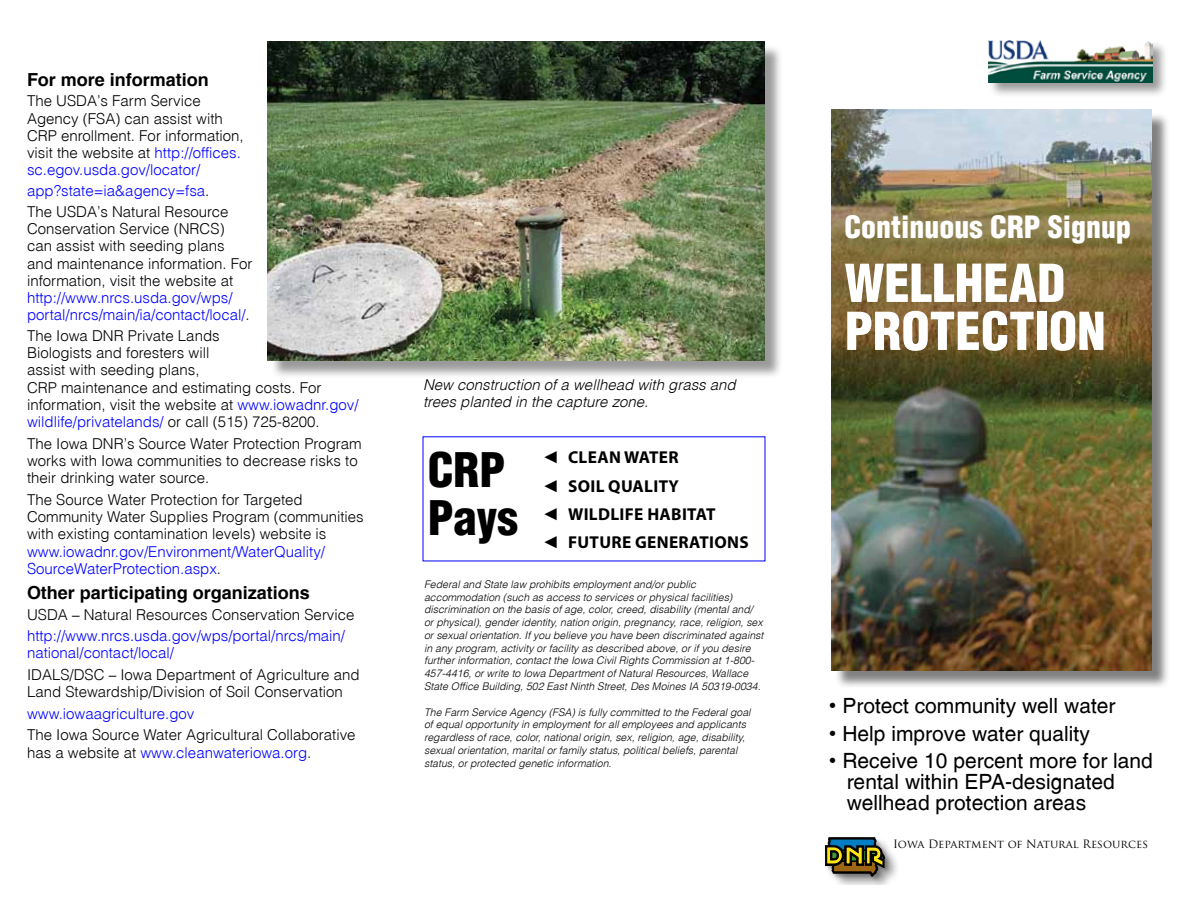
<style>
.page{position:relative;width:1188px;height:918px;background:#fff}
.page>*{position:absolute;margin:0;border:0;box-sizing:border-box;transform-origin:0 0}
.t1{font:51px/48px "Switzerland Cond Black Plain";color:#fff}
.t2{font:46.5px/48px "Switzerland Cond Black Plain";color:#000}
.t3{font:30px "Switzerland Cond Black Plain";color:#fff}
.t4{font:21px/21px "Switzerland Plain";color:#000}
.t5{font:700 18px "Switzerland";color:#000}
.t6{font:700 17.25px/28.3px "Myriad Pro";letter-spacing:.02em;color:#000}
.t7{font:15px/17.2px "Switzerland Light Plain";color:#000}
.t8{font:15px/17.2px "Switzerland Light Plain";color:#00f}
.t9{font:italic 300 15px/17.2px "Switzerland";color:#000}
.t10{font:11.25px "Trajan Pro";color:#000}
.t11{font:italic 300 10.5px/12.8px "Switzerland";color:#000}
.s1{color:#00f}
.s2{color:#000}
.s3{font-family:"Times New Roman";font-weight:400}
</style>
<div class="page">
<div style="left:834px;top:112px;width:336px;height:577px;background:#000;opacity:.5"></div>
<img style="left:832px;top:110px;width:319px;height:560px">
<div style="left:825px;top:837px;width:75px;height:47px;background:#000;opacity:.4"></div>
<svg style="left:825px;top:838px;width:60px;height:38px;background:#5c623b"></svg>
<div style="left:988px;top:40px;width:181px;height:58px;background:#000;opacity:.4"></div>
<img style="left:988px;top:41px;width:165px;height:41px">
<div style="left:270px;top:44px;width:514px;height:336px;background:#000;opacity:.4"></div>
<img style="left:268px;top:42px;width:497px;height:319px">
<p class="t5" style="left:27px;top:69px;width:183px">For more information</p>
<p class="t7" style="left:27px;top:92px;width:218px">The USDA’s Farm Service<br>Agency (FSA) can assist with<br>CRP enrollment. For information, visit the website at <span class="s1">http://offices. sc.egov.usda.gov/locator/</span></p>
<p class="t7" style="left:27px;top:180px;width:203px;line-height:20.5px"><span class="s1">app?state=ia&amp;agency=fsa</span>.<br>The USDA’s Natural Resource</p>
<p class="t7" style="left:27px;top:220px;width:227px">Conservation Service (NRCS) can assist with seeding plans and maintenance information. For information, visit the website at</p>
<p class="t8" style="left:27px;top:289px;width:224px">http://www.nrcs.usda.gov/wps/ portal/nrcs/main/ia/contact/local/<span class="s2">.</span></p>
<p class="t7" style="left:27px;top:326px;width:333px">The Iowa DNR Private Lands<br>Biologists and foresters will<br>assist with seeding plans,<br>CRP maintenance and estimating costs. For information, visit the website at <span class="s1">www.iowadnr.gov/ wildlife/privatelands/</span> or call (515) 725-8200.</p>
<p class="t7" style="left:27px;top:434px;width:336px">The Iowa DNR’s Source Water Protection Program works with Iowa communities to decrease risks to their drinking water source.</p>
<p class="t7" style="left:27px;top:490px;width:338px">The Source Water Protection for Targeted<br>Community Water Supplies Program (communities with existing contamination levels) website is</p>
<p class="t8" style="left:27px;top:542px;width:299px">www.iowadnr.gov/Environment/WaterQuality/<br>SourceWaterProtection.aspx<span class="s2">.</span></p>
<p class="t5" style="left:27px;top:582px;width:284px">Other participating organizations</p>
<p class="t7" style="left:27px;top:605px;width:329px">USDA – Natural Resources Conservation Service</p>
<p class="t8" style="left:27px;top:627px;width:320px">http://www.nrcs.usda.gov/wps/portal/nrcs/main/ national/contact/local/</p>
<p class="t7" style="left:27px;top:666px;width:334px">IDALS/DSC – Iowa Department of Agriculture and<br>Land Stewardship/Division of Soil Conservation</p>
<p class="t8" style="left:27px;top:704px;width:169px">www.iowaagriculture.gov</p>
<p class="t7" style="left:27px;top:726px;width:330px">The Iowa Source Water Agricultural Collaborative has a website at <span class="s1">www.cleanwateriowa.org</span>.</p>
<p class="t9" style="left:423px;top:376px;width:314px">New construction of a wellhead with grass and trees planted in the capture zone.</p>
<h2 class="t2" style="left:428px;top:446px;width:92px">CRP<br>Pays</h2>
<p class="t6" style="left:542px;top:443px;width:207px"><span class="s3">◄</span> CLEAN WATER<br><span class="s3">◄</span> SOIL QUALITY<br><span class="s3">◄</span> WI LDLIFE HABITAT<br><span class="s3">◄</span> FUTURE GENERATIONS</p>
<p class="t11" style="left:424px;top:578px;width:341px">Federal and State law prohibits employment and/or public accommodation (such as access to services or physical facilities) discrimination on the basis of age, color, creed, disability (mental and/ or physical), gender identity, nation origin, pregnancy, race, religion, sex or sexual orientation. If you believe you have been discriminated against in any program, activity or facility as described above, or if you desire further information, contact the Iowa Civil Rights Commission at 1-800- 457-4416, or write to Iowa Department of Natural Resources, Wallace State Office Building, 502 East Ninth Street, Des Moines IA 50319-0034.</p>
<p class="t11" style="left:424px;top:705px;width:328px">The Farm Service Agency (FSA) is fully committed to the Federal goal of equal opportunity in employment for all employees and applicants regardless of race, color, national origin, sex, religion, age, disability, sexual orientation, marital or family status, political beliefs, parental status, or protected genetic information.</p>
<h3 class="t3" style="left:845px;top:208px;width:288px">Continuous CRP Signup</h3>
<h1 class="t1" style="left:845px;top:259px;width:263px">WELLHEAD<br>PROTECTION</h1>
<h3 class="t4" style="left:829px;top:695px;width:288px">• Protect community well water</h3>
<h3 class="t4" style="left:829px;top:722px;width:262px">• Help improve water quality</h3>
<h3 class="t4" style="left:847px;top:749px;width:308px;text-indent:-17px">• Receive 10 percent more for land rental within EPA-designated wellhead protection areas</h3>
<p class="t10" style="left:893px;top:837px;width:257px">Iowa Department of Natural Resources</p>
</div>
